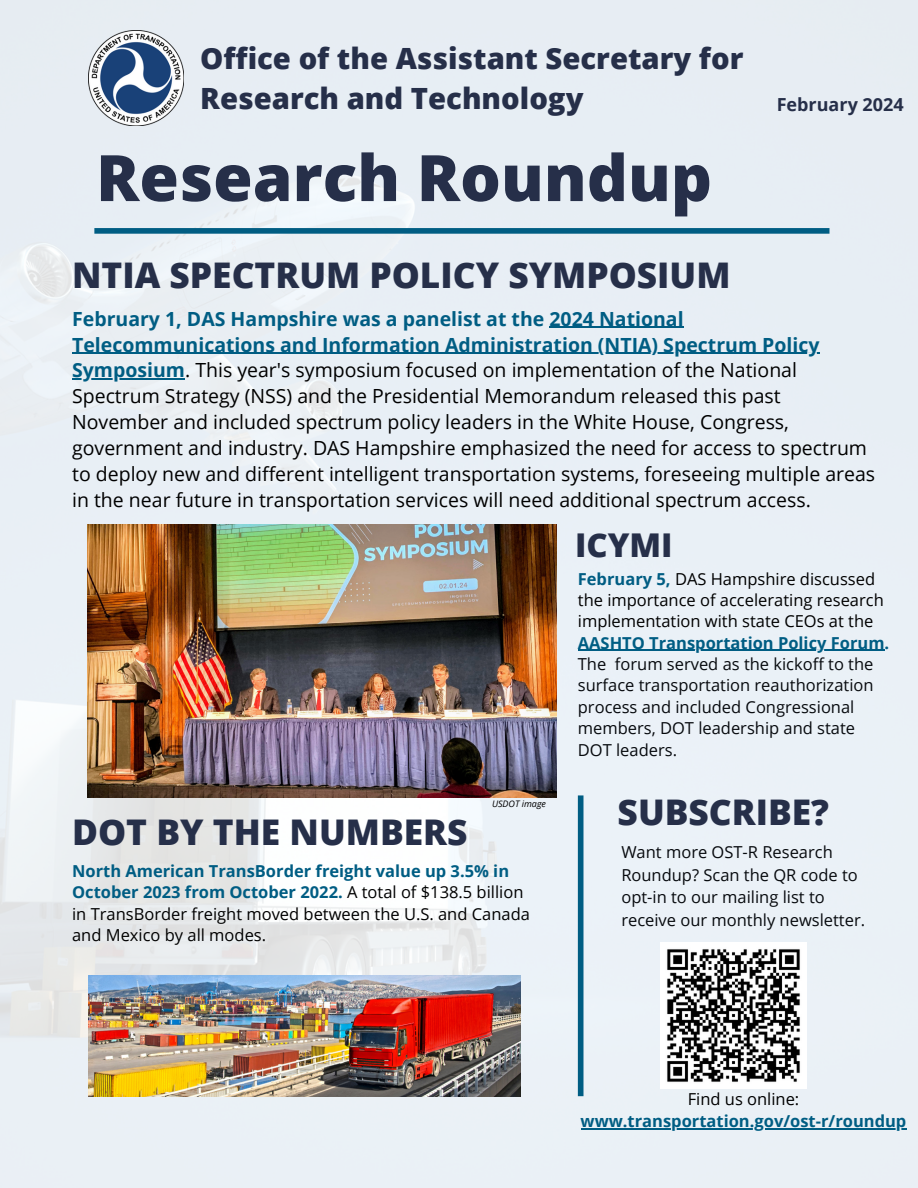
<style>
.page{position:relative;width:918px;height:1188px;background:#fff}
.page>*{position:absolute;margin:0;border:0;box-sizing:border-box;transform-origin:0 0}
.t1{font:800 64.05px "Open Sans";color:#262f49}
.t2{font:800 35.4px "Open Sans";color:#262f49}
.t3{font:800 32.85px "Open Sans";color:#262f49}
.t4{font:800 29.25px/40.5px "Open Sans";color:#262f49}
.t5{font:19.5px/25.8px "Open Sans";color:#000}
.t6{font:700 18px "Open Sans";color:#262f49}
.t7{font:16.5px/21.3px "Open Sans";color:#000}
.t8{font:16.5px/21.3px "Open Sans";color:#070a0e}
.t9{font:700 16.5px "Open Sans";color:#005d83}
.t10{font:italic 9px "Open Sans";color:#000}
.s1{font-weight:700;color:#005d83}
</style>
<div class="page">
<img style="left:0;top:0;width:918px;height:1188px">
<div style="left:94px;top:228px;width:735px;height:6px;background:#005d83"></div>
<div style="left:578px;top:795px;width:5px;height:301px;background:#005d83"></div>
<img style="left:88px;top:30px;width:96px;height:96px">
<img style="left:660px;top:943px;width:147px;height:146px">
<hr style="left:578px;top:650px;width:307px;height:1px;background:#005d83">
<hr style="left:581px;top:1128px;width:325px;height:1px;background:#005d83">
<img style="left:88px;top:976px;width:432px;height:120px">
<hr style="left:549px;top:327px;width:135px;height:1px;background:#005d83">
<hr style="left:72px;top:353px;width:748px;height:1px;background:#005d83">
<hr style="left:72px;top:379px;width:113px;height:1px;background:#005d83">
<img style="left:87px;top:524px;width:469px;height:274px">
<h6 class="t4" style="left:200px;top:37px;width:545px">Office of the Assistant Secretary for<br>Research and Technology</h6>
<h2 class="t1" style="left:96px;top:133px;width:618px">Research Roundup</h2>
<h2 class="t6" style="left:777px;top:92px;width:128px">February 2024</h2>
<h6 class="t2" style="left:72px;top:250px;width:660px">NTIA SPECTRUM POLICY SYMPOSIUM</h6>
<p class="t5" style="left:72px;top:305px;width:805px"><span class="s1">February 1, DAS Hampshire was a panelist at the 2024 National Telecommunications and Information Administration (NTIA) Spectrum Policy Symposium</span>. This year's symposium focused on implementation of the National Spectrum Strategy (NSS) and the Presidential Memorandum released this past November and included spectrum policy leaders in the White House, Congress, government and industry. DAS Hampshire emphasized the need for access to spectrum to deploy new and different intelligent transportation systems, foreseeing multiple areas in the near future in transportation services will need additional spectrum access.</p>
<p class="t10" style="left:492px;top:798px;width:56px">USDOT image</p>
<h6 class="t2" style="left:72px;top:807px;width:397px">DOT BY THE NUMBERS</h6>
<p class="t7" style="left:72px;top:860px;width:459px"><span class="s1">North American TransBorder freight value up 3.5% in October 2023 from October 2022.</span> A total of $138.5 billion in TransBorder freight moved between the U.S. and Canada and Mexico by all modes.</p>
<h4 class="t3" style="left:575px;top:522px;width:99px">ICYMI</h4>
<h1 class="t7" style="left:578px;top:567px;width:307px"><span class="s1">February 5,</span> DAS Hampshire discussed the importance of accelerating research implementation with state CEOs at the</h1>
<h2 class="t8" style="left:578px;top:632px;width:313px"><span class="s1">AASHTO Transportation Policy Forum.<br></span>The forum served as the kickoff to the surface transportation reauthorization process and included Congressional members, DOT leadership and state DOT leaders.</h2>
<h5 class="t2" style="left:618px;top:787px;width:213px">SUBSCRIBE?</h5>
<p class="t8" style="left:621px;top:840px;width:245px;line-height:22.5px">Want more OST-R Research<br>Roundup? Scan the QR code to opt-in to our mailing list to receive our monthly newsletter.</p>
<h6 class="t7" style="left:688px;top:1088px;width:113px">Find us online:</h6>
<h2 class="t9" style="left:581px;top:1109px;width:327px">www.transportation.gov/ost-r/roundup</h2>
</div>
